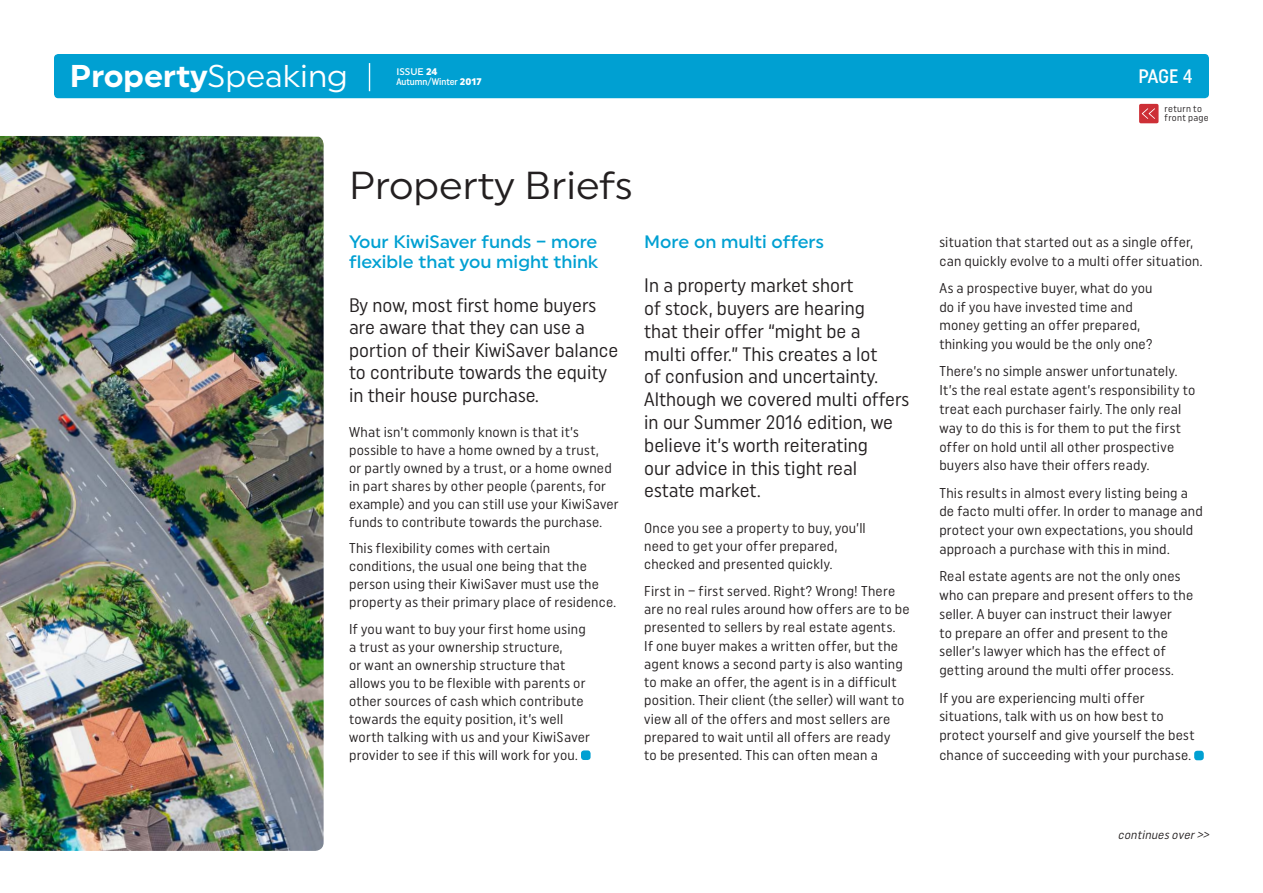
<style>
.page{position:relative;width:1263px;height:893px;background:#fff}
.page>*{position:absolute;margin:0;border:0;box-sizing:border-box;transform-origin:0 0}
.t1{font:39px "Uniform";color:#231f20}
.t2{font:700 31.5px "Uniform";color:#fff}
.t3{font:19.5px/22.8px "Uniform Condensed";color:#231f20}
.t4{font:500 19.5px "Uniform Condensed";color:#fff}
.t5{font:500 18px/19.5px "Uniform";color:#00a0d2}
.t6{font:14.25px/18.8px "Uniform Condensed";letter-spacing:.015em;color:#231f20}
.t7{font:italic 12.15px "Uniform Condensed";color:#231f20}
.t8{font:9.6px/9px "Uniform Condensed";letter-spacing:.03em;color:#231f20}
.t9{font:500 9.6px "Uniform Condensed";color:#fff}
.t10{font:500 9.6px "Uniform";color:#fff}
.s1{font-weight:400}
.s2{font-weight:900}
.s3{font-family:"Uniform";font-weight:900}
</style>
<div class="page">
<div style="left:54px;top:54px;width:1155px;height:44px;background:#00a0d2;border-radius:4px"></div>
<div style="left:1139px;top:104px;width:19px;height:19px;background:#cd2f36;border-radius:2px"></div>
<svg style="left:1142px;top:108px;width:13px;height:11px"></svg>
<svg style="left:369px;top:63px;width:1px;height:28px"></svg>
<div style="left:581px;top:750px;width:10px;height:10px;background:#00a0d2;border-radius:3px"></div>
<div style="left:1194px;top:751px;width:10px;height:9px;background:#00a0d2;border-radius:3px"></div>
<img style="left:0;top:136px;width:324px;height:715px">
<h2 class="t2" style="left:70px;top:57px;width:280px">Property<span class="s1">Speaking</span></h2>
<p class="t10" style="left:396px;top:65px;width:43px">ISSUE <span class="s2">24</span></p>
<p class="t9" style="left:396px;top:76px;width:87px">Autumn/Winter <span class="s3">2017</span></p>
<h1 class="t1" style="left:349px;top:162px;width:285px">Property Briefs</h1>
<p class="t5" style="left:349px;top:232px;width:251px">Your KiwiSaver funds – more flexible that you might think</p>
<h3 class="t3" style="left:349px;top:293px;width:271px">By now, most first home buyers are aware that they can use a portion of their KiwiSaver balance to contribute towards the equity in their house purchase.</h3>
<p class="t6" style="left:349px;top:422px;width:271px;line-height:18px">What isn’t commonly known is that it’s possible to have a home owned by a trust,<br>or partly owned by a trust, or a home owned in part shares by other people (parents, for example) and you can still use your KiwiSaver funds to contribute towards the purchase.</p>
<p class="t6" style="left:349px;top:539px;width:268px;line-height:18px">This flexibility comes with certain conditions, the usual one being that the person using their KiwiSaver must use the property as their primary place of residence.</p>
<p class="t6" style="left:349px;top:620px;width:242px;line-height:18px">If you want to buy your first home using a trust as your ownership structure,<br>or want an ownership structure that allows you to be flexible with parents or other sources of cash which contribute towards the equity position, it’s well worth talking with us and your KiwiSaver provider to see if this will work for you.</p>
<p class="t5" style="left:644px;top:232px;width:181px">More on multi offers</p>
<p class="t3" style="left:644px;top:274px;width:266px">In a property market short<br>of stock, buyers are hearing<br>that their offer “might be a<br>multi offer.” This creates a lot<br>of confusion and uncertainty.<br>Although we covered multi offers in our Summer 2016 edition, we believe it’s worth reiterating<br>our advice in this tight real estate market.</p>
<p class="t6" style="left:644px;top:518px;width:223px;line-height:18.3px">Once you see a property to buy, you’ll need to get your offer prepared, checked and presented quickly.</p>
<p class="t6" style="left:644px;top:581px;width:267px;line-height:18.3px">First in – first served. Right? Wrong! There are no real rules around how offers are to be presented to sellers by real estate agents.<br>If one buyer makes a written offer, but the agent knows a second party is also wanting to make an offer, the agent is in a difficult position. Their client (the seller) will want to view all of the offers and most sellers are prepared to wait until all offers are ready<br>to be presented. This can often mean a</p>
<h3 class="t4" style="left:1138px;top:64px;width:56px">PAGE 4</h3>
<p class="t8" style="left:1164px;top:104px;width:46px">return to front page</p>
<p class="t6" style="left:939px;top:232px;width:265px">situation that started out as a single offer, can quickly evolve to a multi offer situation.</p>
<p class="t6" style="left:939px;top:278px;width:215px">As a prospective buyer, what do you do if you have invested time and money getting an offer prepared, thinking you would be the only one?</p>
<p class="t6" style="left:939px;top:362px;width:257px">There’s no simple answer unfortunately.<br>It’s the real estate agent’s responsibility to treat each purchaser fairly. The only real way to do this is for them to put the first offer on hold until all other prospective buyers also have their offers ready.</p>
<p class="t6" style="left:939px;top:483px;width:265px">This results in almost every listing being a de facto multi offer. In order to manage and protect your own expectations, you should approach a purchase with this in mind.</p>
<p class="t6" style="left:939px;top:567px;width:255px">Real estate agents are not the only ones who can prepare and present offers to the seller. A buyer can instruct their lawyer<br>to prepare an offer and present to the seller’s lawyer which has the effect of getting around the multi offer process.</p>
<p class="t6" style="left:939px;top:688px;width:257px">If you are experiencing multi offer situations, talk with us on how best to protect yourself and give yourself the best</p>
<p class="t6" style="left:939px;top:746px;width:253px">chance of succeeding with your purchase.</p>
<p class="t7" style="left:1118px;top:827px;width:95px">continuesover&gt;&gt;</p>
</div>
